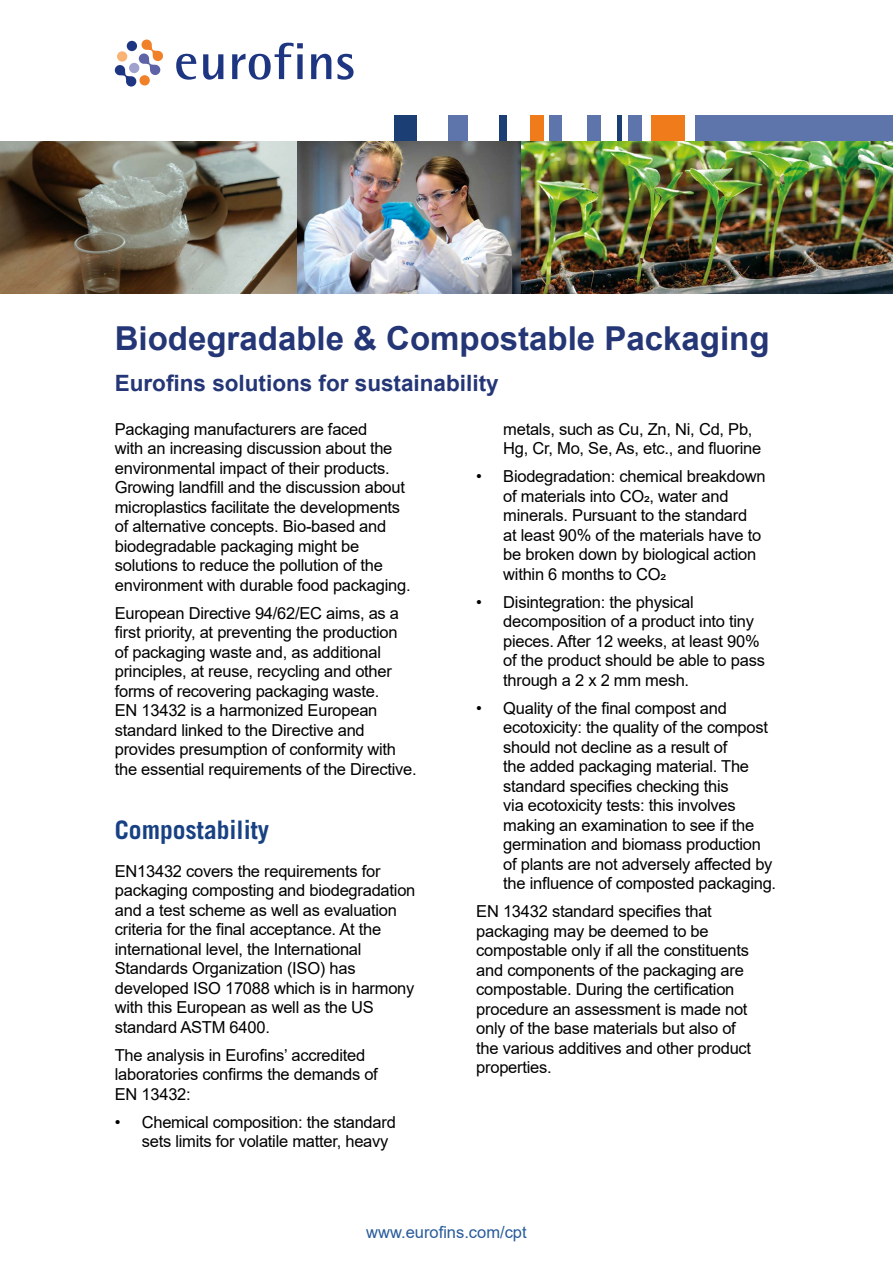
<style>
.page{position:relative;width:893px;height:1263px;background:#fff}
.page>*{position:absolute;margin:0;border:0;box-sizing:border-box;transform-origin:0 0}
.t1{font:700 33px "Arial";color:#243676}
.t2{font:700 25.5px "Trade Gothic LT Std";color:#184183}
.t3{font:700 22.5px "Arial";color:#243676}
.t4{font:16.5px/19.5px "Arial";letter-spacing:-.015em;color:#000}
.t5{font:16.5px "Arial";color:#275b9b}
</style>
<div class="page">
<div style="left:695px;top:115px;width:198px;height:26px;background:#5e75ac"></div>
<div style="left:394px;top:115px;width:23px;height:26px;background:#1b3e75"></div>
<div style="left:448px;top:115px;width:20px;height:26px;background:#5e75ac"></div>
<div style="left:499px;top:115px;width:8px;height:26px;background:#1b3e75"></div>
<div style="left:530px;top:115px;width:14px;height:26px;background:#ef7b1b"></div>
<div style="left:549px;top:115px;width:13px;height:26px;background:#5e75ac"></div>
<div style="left:588px;top:115px;width:13px;height:26px;background:#5e75ac"></div>
<div style="left:617px;top:115px;width:5px;height:26px;background:#1b3e75"></div>
<div style="left:628px;top:115px;width:14px;height:26px;background:#5e75ac"></div>
<div style="left:651px;top:115px;width:34px;height:26px;background:#ef7b1b"></div>
<img style="left:296px;top:141px;width:226px;height:153px">
<img style="left:0;top:141px;width:296px;height:153px">
<img style="left:522px;top:141px;width:371px;height:153px">
<svg style="left:115px;top:40px;width:48px;height:47px"></svg>
<div style="left:139px;top:75px;width:11px;height:10px;background:#f08129;border-radius:50%"></div>
<div style="left:117px;top:51px;width:10px;height:11px;background:#f8b375;border-radius:50%"></div>
<div style="left:127px;top:41px;width:10px;height:10px;background:#1e3582;border-radius:50%"></div>
<svg style="left:176px;top:54px;width:20px;height:26px"></svg>
<svg style="left:203px;top:54px;width:20px;height:26px"></svg>
<svg style="left:232px;top:43px;width:71px;height:37px"></svg>
<svg style="left:311px;top:54px;width:20px;height:25px"></svg>
<svg style="left:337px;top:54px;width:17px;height:26px"></svg>
<h1 class="t1" style="left:115px;top:316px;width:656px">Biodegradable &amp; Compostable Packaging</h1>
<h3 class="t3" style="left:115px;top:367px;width:385px">Eurofins solutions for sustainability</h3>
<p class="t4" style="left:115px;top:419px;width:297px">Packaging manufacturers are faced<br>with an increasing discussion about the environmental impact of their products.<br>Growing landfill and the discussion about microplastics facilitate the developments of alternative concepts. Bio-based and biodegradable packaging might be solutions to reduce the pollution of the environment with durable food packaging.</p>
<p class="t4" style="left:115px;top:603px;width:303px">European Directive 94/62/EC aims, as a first priority, at preventing the production<br>of packaging waste and, as additional principles, at reuse, recycling and other forms of recovering packaging waste.<br>EN 13432 is a harmonized European standard linked to the Directive and provides presumption of conformity with the essential requirements of the Directive.</p>
<h2 class="t2" style="left:115px;top:814px;width:156px">Compostability</h2>
<p class="t4" style="left:115px;top:861px;width:302px">EN13432 covers the requirements for packaging composting and biodegradation and a test scheme as well as evaluation criteria for the final acceptance. At the international level, the International Standards Organization (ISO) has developed ISO 17088 which is in harmony with this European as well as the US standard ASTM 6400.</p>
<p class="t4" style="left:115px;top:1045px;width:265px">The analysis in Eurofins’ accredited laboratories confirms the demands of<br>EN 13432:</p>
<p class="t4" style="left:142px;top:1112px;width:256px;text-indent:-27px">• Chemical composition: the standard sets limits for volatile matter, heavy</p>
<p class="t4" style="left:503px;top:419px;width:259px">metals, such as Cu, Zn, Ni, Cd, Pb,<br>Hg, Cr, Mo, Se, As, etc., and fluorine</p>
<p class="t4" style="left:503px;top:467px;width:264px;text-indent:-27px">• Biodegradation: chemical breakdown of materials into CO2, water and minerals. Pursuant to the standard<br>at least 90% of the materials have to be broken down by biological action within 6 months to CO2</p>
<p class="t4" style="left:503px;top:592px;width:263px;text-indent:-27px">• Disintegration: the physical decomposition of a product into tiny pieces. After 12 weeks, at least 90% of the product should be able to pass through a 2 x 2 mm mesh.</p>
<p class="t4" style="left:503px;top:698px;width:274px;text-indent:-27px">• Quality of the final compost and ecotoxicity: the quality of the compost should not decline as a result of<br>the added packaging material. The standard specifies checking this<br>via ecotoxicity tests: this involves making an examination to see if the germination and biomass production of plants are not adversely affected by the influence of composted packaging.</p>
<p class="t4" style="left:476px;top:902px;width:276px">EN 13432 standard specifies that packaging may be deemed to be compostable only if all the constituents and components of the packaging are compostable. During the certification procedure an assessment is made not only of the base materials but also of the various additives and other product properties.</p>
<p class="t5" style="left:366px;top:1220px;width:162px">www.eurofins.com/cpt</p>
</div>
